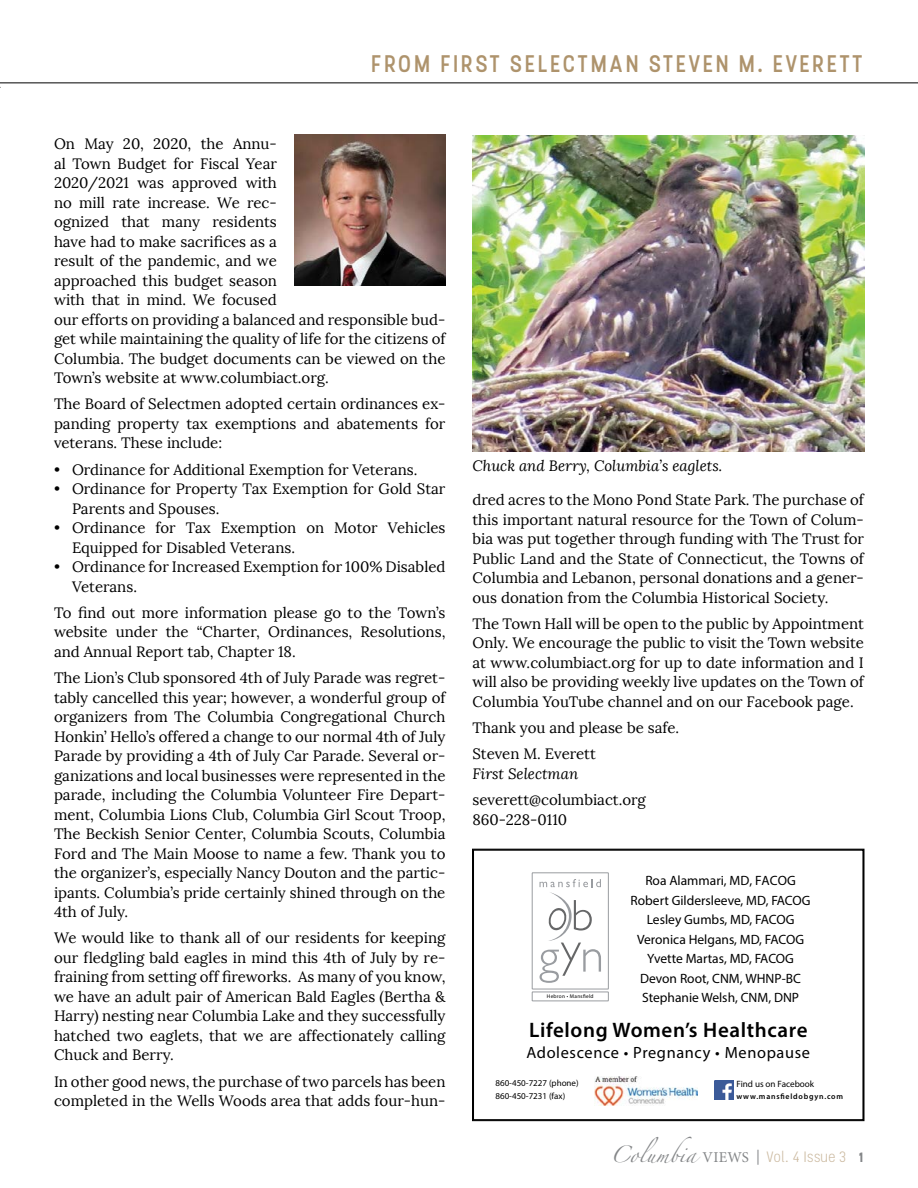
<style>
.page{position:relative;width:918px;height:1188px;background:#fff}
.page>*{position:absolute;margin:0;border:0;box-sizing:border-box;transform-origin:0 0}
.t1{font:500 24px "Stellar";letter-spacing:.075em;color:#ae936c}
.t2{font:600 21px "Myriad Pro";letter-spacing:.03em;color:#000}
.t3{font:16.35px "Myriad Pro";letter-spacing:.04em;color:#000}
.t4{font:15px/19.5px "Lora";color:#000}
.t5{font:italic 15px "Lora";color:#000}
.t6{font:300 15px "Stellar";letter-spacing:-.005em;color:#cbb99f}
.t7{font:13.5px/19.5px "Myriad Pro";color:#000;text-align:center}
.t8{font:9.15px "Myriad Pro";color:#000}
.t9{font:9px/12.9px "Myriad Pro";color:#000}
.t10{font:600 7.8px "Myriad Pro";letter-spacing:.1em;color:#000}
.t11{font:5.4px "Myriad Pro";letter-spacing:.05em;color:#000}
.s1{font-family:"Zapfino";font-weight:400;color:#848688}
.s2{font-family:"Minion Pro";font-weight:400;color:#848688}
.s3{font-weight:700;font-size:13.5px;color:#848688}
</style>
<div class="page">
<hr style="left:0;top:82px;width:918px;height:1px;background:#000">
<img style="left:295px;top:135px;width:151px;height:151px">
<img style="left:472px;top:135px;width:392px;height:317px">
<svg style="left:540px;top:879px;width:61px;height:104px"></svg>
<div style="left:532px;top:873px;width:77px;height:116px;border:1px solid #999ca0"></div>
<div style="left:532px;top:992px;width:77px;height:9px;border:1px solid #999ca0"></div>
<img style="left:594px;top:1076px;width:104px;height:29px">
<img style="left:715px;top:1080px;width:19px;height:19px">
<div style="left:472px;top:849px;width:392px;height:272px;border:1px solid #000"></div>
<h1 class="t1" style="left:372px;top:49px;width:494px">FROM FIRST SELECTMAN STEVEN M. EVERETT</h1>
<p class="t4" style="left:54px;top:134px;width:393px">On May 20, 2020, the Annu-<br>al Town Budget for Fiscal Year<br>2020/2021 was approved with<br>no mill rate increase. We rec-<br>ognized that many residents<br>have had to make sacrifices as a<br>result of the pandemic, and we<br>approached this budget season<br>with that in mind. We focused<br>our efforts on providing a balanced and responsible bud&shy;get while maintaining the quality of life for the citizens of Columbia. The budget documents can be viewed on the Town’s website at www.columbiact.org.</p>
<p class="t4" style="left:54px;top:394px;width:393px;text-align:justify">The Board of Selectmen adopted certain ordinances ex&shy;panding property tax exemptions and abatements for veterans. These include:</p>
<p class="t4" style="left:54px;top:460px;width:365px">• Ordinance for Additional Exemption for Veterans.</p>
<p class="t4" style="left:72px;top:479px;width:375px;text-indent:-18px">• Ordinance for Property Tax Exemption for Gold Star<br>Parents and Spouses.</p>
<p class="t4" style="left:72px;top:518px;width:375px;text-indent:-18px">• Ordinance for Tax Exemption on Motor Vehicles<br>Equipped for Disabled Veterans.</p>
<p class="t4" style="left:72px;top:557px;width:375px;text-indent:-18px">• Ordinance for Increased Exemption for 100% Disabled<br>Veterans.</p>
<p class="t4" style="left:54px;top:603px;width:393px;text-align:justify">To find out more information please go to the Town’s website under the “Charter, Ordinances, Resolutions, and Annual Report tab, Chapter 18.</p>
<p class="t4" style="left:54px;top:668px;width:393px;text-align:justify">The Lion’s Club sponsored 4th of July Parade was regret&shy;tably cancelled this year; however, a wonderful group of organizers from The Columbia Congregational Church Honkin’ Hello’s offered a change to our normal 4th of July Parade by providing a 4th of July Car Parade. Several or&shy;ganizations and local businesses were represented in the parade, including the Columbia Volunteer Fire Depart&shy;ment, Columbia Lions Club, Columbia Girl Scout Troop, The Beckish Senior Center, Columbia Scouts, Columbia Ford and The Main Moose to name a few. Thank you to the organizer’s, especially Nancy Douton and the partic&shy;ipants. Columbia’s pride certainly shined through on the 4th of July.</p>
<p class="t4" style="left:54px;top:928px;width:393px;text-align:justify">We would like to thank all of our residents for keeping our fledgling bald eagles in mind this 4th of July by re&shy;fraining from setting off fireworks. As many of you know, we have an adult pair of American Bald Eagles (Bertha &amp; Harry) nesting near Columbia Lake and they successfully hatched two eaglets, that we are affectionately calling Chuck and Berry.</p>
<p class="t4" style="left:54px;top:1072px;width:393px">In other good news, the purchase of two parcels has been completed in the Wells Woods area that adds four-hun-</p>
<p class="t5" style="left:472px;top:456px;width:251px">Chuck and Berry, Columbia’s eaglets.</p>
<p class="t4" style="left:472px;top:490px;width:393px;text-align:justify">dred acres to the Mono Pond State Park. The purchase of this important natural resource for the Town of Colum&shy;bia was put together through funding with The Trust for Public Land and the State of Connecticut, the Towns of Columbia and Lebanon, personal donations and a gener&shy;ous donation from the Columbia Historical Society.</p>
<p class="t4" style="left:472px;top:614px;width:393px;text-align:justify">The Town Hall will be open to the public by Appointment Only. We encourage the public to visit the Town website at www.columbiact.org for up to date information and I will also be providing weekly live updates on the Town of Columbia YouTube channel and on our Facebook page.</p>
<p class="t4" style="left:472px;top:715px;width:208px;line-height:26.2px">Thank you and please be safe.<br>Steven M. Everett</p>
<p class="t5" style="left:472px;top:764px;width:107px">First Selectman</p>
<p class="t4" style="left:472px;top:790px;width:175px">severett@columbiact.org<br>860-228-0110</p>
<p class="t7" style="left:631px;top:871px;width:181px">Roa Alammari, MD, FACOG<br>Robert Gildersleeve, MD, FACOG<br>Lesley Gumbs, MD, FACOG<br>Veronica Helgans, MD, FACOG<br>Yvette Martas, MD, FACOG<br>Devon Root, CNM, WHNP-BC<br>Stephanie Welsh, CNM, DNP</p>
<p class="t11" style="left:547px;top:993px;width:48px">Hebron • Mansfield</p>
<h2 class="t2" style="left:529px;top:1017px;width:280px">Lifelong Women’s Healthcare</h2>
<p class="t3" style="left:526px;top:1042px;width:285px">Adolescence • Pregnancy • Menopause</p>
<p class="t9" style="left:495px;top:1077px;width:85px">860-450-7227 (phone)<br>860-450-7231 (fax)</p>
<p class="t8" style="left:737px;top:1079px;width:79px">Find us on Facebook</p>
<p class="t10" style="left:737px;top:1092px;width:108px">www.mansfieldobgyn.com</p>
<p class="t6" style="left:610px;top:1148px;width:255px"><span class="s1">Columbia</span> <span class="s2">VIEWS |</span> Vol. 4 Issue 3 <span class="s3">1</span></p>
</div>
